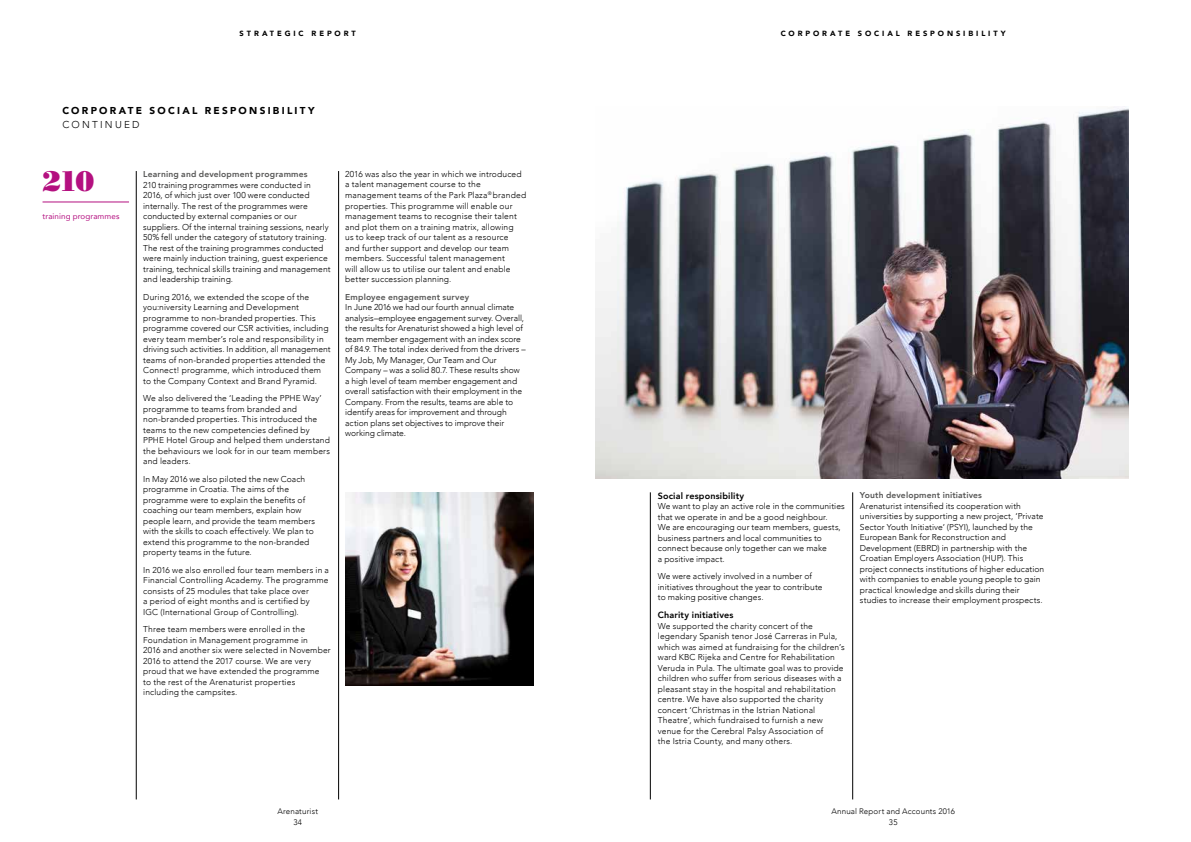
<style>
.page{position:relative;width:1191px;height:842px;background:#fff}
.page>*{position:absolute;margin:0;border:0;box-sizing:border-box;transform-origin:0 0}
.t1{font:28px "Bodoni Poster";color:#b41080}
.t2{font:900 10px "Avenir LT Com";letter-spacing:.225em;color:#000}
.t3{font:300 10px "Avenir LT Com";letter-spacing:.225em;color:#000}
.t4{font:800 9px "Avenir LT Com";letter-spacing:.015em;color:#000}
.t5{font:300 8.5px/10.5px "Avenir LT Com";letter-spacing:.01em;color:#000}
.t6{font:800 8.5px "Avenir LT Com";letter-spacing:.02em;color:#575756}
.t7{font:300 8px/11px "Avenir LT Com";letter-spacing:.02em;color:#000;text-align:center}
.t8{font:8px "Avenir LT Com";letter-spacing:.01em;color:#b41080}
.t9{font:900 7.5px "Avenir LT Com";letter-spacing:.39em;color:#000}
</style>
<div class="page">
<hr style="left:650px;top:492px;width:1px;height:307px;background:#000">
<hr style="left:852px;top:492px;width:1px;height:307px;background:#000">
<hr style="left:136px;top:171px;width:1px;height:628px;background:#000">
<hr style="left:338px;top:171px;width:1px;height:628px;background:#000">
<hr style="left:43px;top:202px;width:86px;height:1px;background:#b41080">
<img style="left:595px;top:108px;width:533px;height:370px">
<img style="left:345px;top:492px;width:188px;height:193px">
<p class="t9" style="left:239px;top:30px;width:118px">STRATEGIC REPORT</p>
<p class="t9" style="left:780px;top:30px;width:226px">CORPORATE SOCIAL RESPONSIBILITY</p>
<p class="t2" style="left:62px;top:106px;width:254px">CORPORATE SOCIAL RESPONSIBILITY</p>
<p class="t3" style="left:62px;top:120px;width:79px">CONTINUED</p>
<h1 class="t1" style="left:43px;top:163px;width:53px">210</h1>
<p class="t8" style="left:43px;top:213px;width:78px">training programmes</p>
<p class="t6" style="left:143px;top:171px;width:166px">Learning and development programmes</p>
<p class="t5" style="left:143px;top:180px;width:189px">210 training programmes were conducted in 2016, of which just over 100 were conducted internally. The rest of the programmes were conducted by external companies or our suppliers. Of the internal training sessions, nearly 50% fell under the category of statutory training.<br>The rest of the training programmes conducted were mainly induction training, guest experience training, technical skills training and management and leadership training.</p>
<p class="t5" style="left:143px;top:292px;width:189px">During 2016, we extended the scope of the you:niversity Learning and Development programme to non-branded properties. This programme covered our CSR activities, including every team member’s role and responsibility in driving such activities. In addition, all management teams of non-branded properties attended the Connect! programme, which introduced them to the Company Context and Brand Pyramid.</p>
<p class="t5" style="left:143px;top:394px;width:188px">We also delivered the ‘Leading the PPHE Way’ programme to teams from branded and non-branded properties. This introduced the teams to the new competencies defined by PPHE Hotel Group and helped them understand the behaviours we look for in our team members and leaders.</p>
<p class="t5" style="left:143px;top:474px;width:173px">In May 2016 we also piloted the new Coach programme in Croatia. The aims of the programme were to explain the benefits of coaching our team members, explain how people learn, and provide the team members with the skills to coach effectively. We plan to extend this programme to the non-branded property teams in the future.</p>
<p class="t5" style="left:143px;top:565px;width:187px">In 2016 we also enrolled four team members in a Financial Controlling Academy. The programme consists of 25 modules that take place over<br>a period of eight months and is certified by<br>IGC (International Group of Controlling).</p>
<p class="t5" style="left:143px;top:625px;width:189px">Three team members were enrolled in the Foundation in Management programme in<br>2016 and another six were selected in November 2016 to attend the 2017 course. We are very proud that we have extended the programme<br>to the rest of the Arenaturist properties including the campsites.</p>
<p class="t5" style="left:345px;top:170px;width:182px">2016 was also the year in which we introduced a talent management course to the management teams of the Park Plaza<sup>®</sup> branded properties. This programme will enable our management teams to recognise their talent and plot them on a training matrix, allowing<br>us to keep track of our talent as a resource<br>and further support and develop our team members. Successful talent management<br>will allow us to utilise our talent and enable better succession planning.</p>
<p class="t6" style="left:345px;top:293px;width:125px">Employee engagement survey</p>
<p class="t5" style="left:345px;top:303px;width:182px">In June 2016 we had our fourth annual climate analysis–employee engagement survey. Overall, the results for Arenaturist showed a high level of team member engagement with an index score of 84.9. The total index derived from the drivers – My Job, My Manager, Our Team and Our Company – was a solid 80.7. These results show a high level of team member engagement and overall satisfaction with their employment in the Company. From the results, teams are able to identify areas for improvement and through action plans set objectives to improve their working climate.</p>
<p class="t4" style="left:658px;top:492px;width:88px">Social responsibility</p>
<p class="t5" style="left:658px;top:502px;width:188px">We want to play an active role in the communities that we operate in and be a good neighbour.<br>We are encouraging our team members, guests, business partners and local communities to connect because only together can we make<br>a positive impact.</p>
<p class="t5" style="left:658px;top:572px;width:166px">We were actively involved in a number of initiatives throughout the year to contribute to making positive changes.</p>
<p class="t4" style="left:658px;top:612px;width:77px">Charity initiatives</p>
<p class="t5" style="left:658px;top:621px;width:188px">We supported the charity concert of the legendary Spanish tenor José Carreras in Pula, which was aimed at fundraising for the children’s ward KBC Rijeka and Centre for Rehabilitation Veruda in Pula. The ultimate goal was to provide children who suffer from serious diseases with a pleasant stay in the hospital and rehabilitation centre. We have also supported the charity concert ‘Christmas in the Istrian National Theatre’, which fundraised to furnish a new venue for the Cerebral Palsy Association of<br>the Istria County, and many others.</p>
<p class="t6" style="left:860px;top:492px;width:124px">Youth development initiatives</p>
<p class="t5" style="left:860px;top:501px;width:186px">Arenaturist intensified its cooperation with universities by supporting a new project, ‘Private Sector Youth Initiative’ (PSYI), launched by the European Bank for Reconstruction and Development (EBRD) in partnership with the Croatian Employers Association (HUP). This project connects institutions of higher education with companies to enable young people to gain practical knowledge and skills during their studies to increase their employment prospects.</p>
<p class="t7" style="left:277px;top:806px;width:42px">Arenaturist<br>34</p>
<p class="t7" style="left:831px;top:806px;width:125px">Annual Report and Accounts 2016<br>35</p>
</div>
